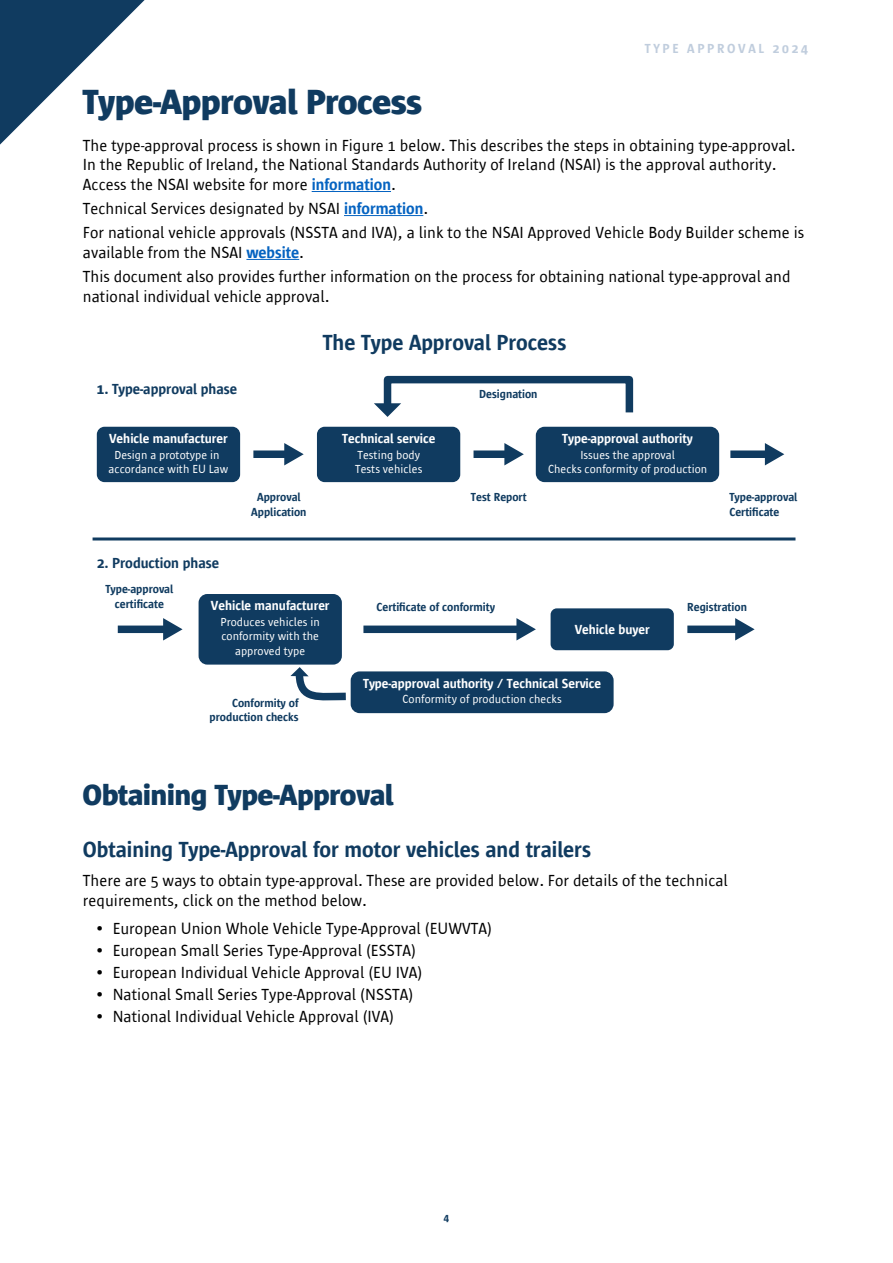
<style>
.page{position:relative;width:893px;height:1263px;background:#fff}
.page>*{position:absolute;margin:0;border:0;box-sizing:border-box;transform-origin:0 0}
.t1{font:800 36px "Sun Sans";color:#103b60}
.t2{font:800 30px "Sun Sans";color:#103b60}
.t3{font:600 22.5px "Sun Sans";color:#103b60}
.t4{font:16.5px/19.8px "Sun Sans";color:#000}
.t5{font:600 15px "Sun Sans";color:#103b60}
.t6{font:600 13.5px "Sun Sans";color:#fff}
.t7{font:600 13.5px "Sun Sans";letter-spacing:.2em;color:#c0cddd}
.t8{font:12px/14.4px "Sun Sans";color:#fff;text-align:center}
.t9{font:600 12px/14.4px "Sun Sans";color:#103b60;text-align:center}
.t10{font:600 10.5px "Sun Sans";color:#103b60}
.s1{font-weight:600;color:#0563c1}
</style>
<div class="page">
<svg style="left:0;top:0;width:145px;height:145px"></svg>
<hr style="left:312px;top:191px;width:79px;height:1px;background:#0563c1">
<hr style="left:344px;top:215px;width:79px;height:1px;background:#0563c1">
<hr style="left:246px;top:259px;width:53px;height:1px;background:#0563c1">
<div style="left:97px;top:427px;width:143px;height:55px;background:#103b60;border-radius:8px"></div>
<div style="left:199px;top:594px;width:143px;height:71px;background:#103b60;border-radius:9px"></div>
<div style="left:351px;top:671px;width:263px;height:42px;background:#103b60;border-radius:9px"></div>
<div style="left:551px;top:608px;width:123px;height:42px;background:#103b60;border-radius:6px"></div>
<div style="left:317px;top:427px;width:143px;height:55px;background:#103b60;border-radius:8px"></div>
<div style="left:536px;top:427px;width:183px;height:55px;background:#103b60;border-radius:9px"></div>
<div style="left:253px;top:450px;width:35px;height:8px;background:#103b60"></div>
<svg style="left:284px;top:443px;width:20px;height:22px"></svg>
<div style="left:118px;top:625px;width:48px;height:8px;background:#103b60"></div>
<svg style="left:163px;top:618px;width:20px;height:22px"></svg>
<div style="left:687px;top:625px;width:51px;height:8px;background:#103b60"></div>
<svg style="left:735px;top:618px;width:20px;height:22px"></svg>
<div style="left:363px;top:625px;width:157px;height:8px;background:#103b60"></div>
<svg style="left:516px;top:618px;width:20px;height:22px"></svg>
<div style="left:473px;top:450px;width:35px;height:8px;background:#103b60"></div>
<svg style="left:504px;top:443px;width:20px;height:22px"></svg>
<div style="left:730px;top:450px;width:38px;height:8px;background:#103b60"></div>
<svg style="left:765px;top:443px;width:19px;height:22px"></svg>
<svg style="left:374px;top:375px;width:260px;height:42px"></svg>
<hr style="left:93px;top:537px;width:702px;height:3px;background:#103b60">
<svg style="left:290px;top:667px;width:63px;height:37px"></svg>
<p class="t7" style="left:645px;top:42px;width:165px">TYPE APPROVAL 2024</p>
<h1 class="t1" style="left:83px;top:83px;width:340px">Type-Approval Process</h1>
<p class="t4" style="left:83px;top:135px;width:714px">The type-approval process is shown in Figure 1 below. This describes the steps in obtaining type-approval.<br>In the Republic of Ireland, the National Standards Authority of Ireland (NSAI) is the approval authority.<br>Access the NSAI website for more <span class="s1">information</span>.</p>
<p class="t4" style="left:83px;top:197px;width:723px;line-height:24px">Technical Services designated by NSAI <span class="s1">information</span>.<br>For national vehicle approvals (NSSTA and IVA), a link to the NSAI Approved Vehicle Body Builder scheme is</p>
<p class="t4" style="left:83px;top:241px;width:709px;line-height:24px">available from the NSAI <span class="s1">website</span>.<br>This document also provides further information on the process for obtaining national type-approval and</p>
<p class="t4" style="left:83px;top:287px;width:248px">national individual vehicle approval.</p>
<h3 class="t3" style="left:323px;top:331px;width:245px">The Type Approval Process</h3>
<p class="t5" style="left:97px;top:381px;width:142px">1. Type-approval phase</p>
<p class="t9" style="left:479px;top:387px;width:60px">Designation</p>
<p class="t6" style="left:109px;top:431px;width:120px">Vehicle manufacturer</p>
<p class="t8" style="left:109px;top:448px;width:121px">Design a prototype in accordance with EU Law</p>
<p class="t9" style="left:251px;top:490px;width:57px">Approval<br>Application</p>
<p class="t6" style="left:342px;top:431px;width:95px">Technical service</p>
<p class="t8" style="left:355px;top:448px;width:69px;text-align:left">Testing body<br>Tests vehicles</p>
<p class="t9" style="left:471px;top:490px;width:57px">Test Report</p>
<p class="t6" style="left:562px;top:431px;width:132px">Type-approval authority</p>
<p class="t8" style="left:548px;top:448px;width:161px">Issues the approval<br>Checks conformity of production</p>
<p class="t9" style="left:729px;top:490px;width:70px;text-align:left">Type-approval<br>Certificate</p>
<p class="t5" style="left:97px;top:555px;width:124px">2. Production phase</p>
<p class="t9" style="left:105px;top:582px;width:70px">Type-approval certificate</p>
<p class="t6" style="left:211px;top:599px;width:120px">Vehicle manufacturer</p>
<p class="t8" style="left:221px;top:615px;width:101px">Produces vehicles in conformity with the approved type</p>
<p class="t9" style="left:210px;top:695px;width:90px;text-align:right">Conformity of production checks</p>
<p class="t9" style="left:376px;top:600px;width:120px">Certificate of conformity</p>
<p class="t9" style="left:687px;top:600px;width:61px">Registration</p>
<p class="t6" style="left:575px;top:622px;width:76px">Vehicle buyer</p>
<p class="t6" style="left:363px;top:676px;width:239px">Type-approval authority / Technical Service</p>
<p class="t8" style="left:402px;top:692px;width:161px">Conformity of production checks</p>
<h2 class="t2" style="left:83px;top:779px;width:312px">Obtaining Type-Approval</h2>
<h3 class="t3" style="left:83px;top:838px;width:510px">Obtaining Type-Approval for motor vehicles and trailers</h3>
<p class="t4" style="left:83px;top:870px;width:647px">There are 5 ways to obtain type-approval. These are provided below. For details of the technical requirements, click on the method below.</p>
<p class="t4" style="left:96px;top:919px;width:398px">• European Union Whole Vehicle Type-Approval (EUWVTA)</p>
<p class="t4" style="left:96px;top:940px;width:322px">• European Small Series Type-Approval (ESSTA)</p>
<p class="t4" style="left:96px;top:962px;width:328px">• European Individual Vehicle Approval (EU IVA)</p>
<p class="t4" style="left:96px;top:984px;width:319px">• National Small Series Type-Approval (NSSTA)</p>
<p class="t4" style="left:96px;top:1006px;width:300px">• National Individual Vehicle Approval (IVA)</p>
<p class="t10" style="left:444px;top:1211px;width:7px">4</p>
</div>
